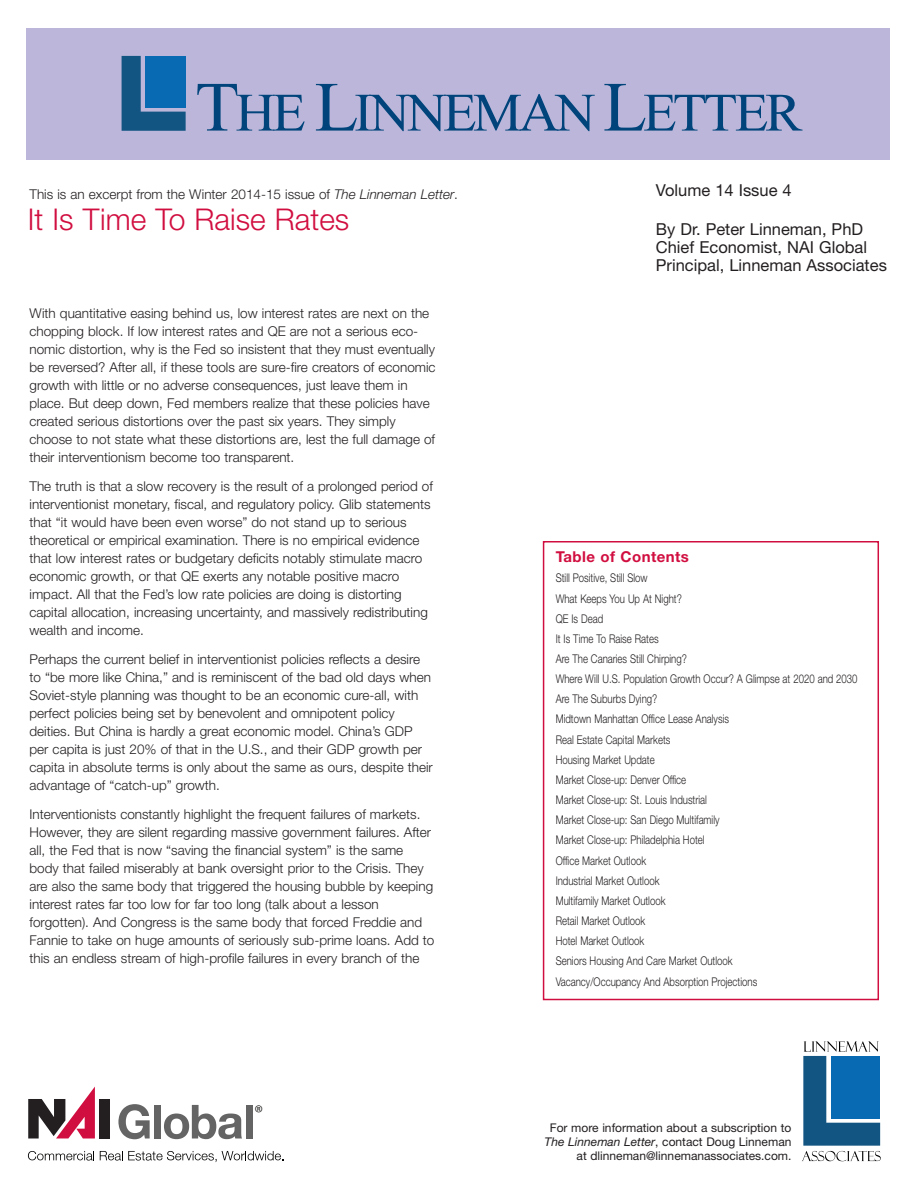
<style>
.page{position:relative;width:918px;height:1188px;background:#fff}
.page>*{position:absolute;margin:0;border:0;box-sizing:border-box;transform-origin:0 0}
.t1{font:300 30px "Helvetica Neue";color:#d10e40}
.t2{font:16.5px/18px "Helvetica Neue";color:#231f20}
.t3{font:15.6px "Myriad";color:#040503}
.t4{font:700 15px "Helvetica Neue";letter-spacing:.03em;color:#d10e40}
.t5{font:300 13.5px/18px "Helvetica Neue";color:#231f20}
.t6{font:300 12px/20.1px "Helvetica Neue";color:#231f20;scale:.8 1}
.t7{font:12px/14.4px "Helvetica Neue";color:#231f20;text-align:right}
.s1{font-style:italic}
</style>
<div class="page">
<svg style="left:28px;top:1151px;width:256px;height:11px"></svg>
<div style="left:99px;top:1099px;width:10px;height:40px;background:#231f20"></div>
<svg style="left:28px;top:1087px;width:67px;height:52px"></svg>
<svg style="left:118px;top:1104px;width:32px;height:35px"></svg>
<div style="left:154px;top:1105px;width:7px;height:34px;background:#656465"></div>
<svg style="left:164px;top:1105px;width:78px;height:34px"></svg>
<div style="left:246px;top:1105px;width:7px;height:34px;background:#656465"></div>
<svg style="left:802px;top:1041px;width:79px;height:120px"></svg>
<div style="left:26px;top:28px;width:864px;height:132px;background:#bcb7da"></div>
<svg style="left:197px;top:84px;width:108px;height:47px"></svg>
<svg style="left:316px;top:84px;width:279px;height:47px"></svg>
<svg style="left:604px;top:84px;width:199px;height:47px"></svg>
<svg style="left:122px;top:56px;width:64px;height:75px"></svg>
<div style="left:145px;top:56px;width:41px;height:52px;background:#076ab2"></div>
<div style="left:543px;top:541px;width:336px;height:459px;border:2px solid #d10e40"></div>
<p class="t5" style="left:30px;top:186px;width:430px">This is an excerpt from the Winter 2014-15 issue of <span class="s1">The Linneman Letter</span>.</p>
<h1 class="t1" style="left:28px;top:209px;width:323px">It Is Time To Raise Rates</h1>
<p class="t5" style="left:30px;top:306px;width:408px">With quantitative easing behind us, low interest rates are next on the chopping block. If low interest rates and QE are not a serious eco&shy;nomic distortion, why is the Fed so insistent that they must eventually be reversed? After all, if these tools are sure-fire creators of economic growth with little or no adverse consequences, just leave them in place. But deep down, Fed members realize that these policies have created serious distortions over the past six years. They simply choose to not state what these distortions are, lest the full damage of their interventionism become too transparent.</p>
<p class="t5" style="left:30px;top:478px;width:405px">The truth is that a slow recovery is the result of a prolonged period of interventionist monetary, fiscal, and regulatory policy. Glib statements that “it would have been even worse” do not stand up to serious theoretical or empirical examination. There is no empirical evidence that low interest rates or budgetary deficits notably stimulate macro economic growth, or that QE exerts any notable positive macro impact. All that the Fed’s low rate policies are doing is distorting capital allocation, increasing uncertainty, and massively redistributing wealth and income.</p>
<p class="t5" style="left:30px;top:651px;width:405px">Perhaps the current belief in interventionist policies reflects a desire to “be more like China,” and is reminiscent of the bad old days when Soviet-style planning was thought to be an economic cure-all, with perfect policies being set by benevolent and omnipotent policy deities. But China is hardly a great economic model. China’s GDP per capita is just 20% of that in the U.S., and their GDP growth per capita in absolute terms is only about the same as ours, despite their advantage of “catch-up” growth.</p>
<p class="t5" style="left:30px;top:806px;width:406px">Interventionists constantly highlight the frequent failures of markets.<br>However, they are silent regarding massive government failures. After all, the Fed that is now “saving the financial system” is the same body that failed miserably at bank oversight prior to the Crisis. They are also the same body that triggered the housing bubble by keeping interest rates far too low for far too long (talk about a lesson forgotten). And Congress is the same body that forced Freddie and Fannie to take on huge amounts of seriously sub-prime loans. Add to this an endless stream of high-profile failures in every branch of the</p>
<p class="t3" style="left:255px;top:1105px;width:9px">®</p>
<p class="t2" style="left:656px;top:182px;width:137px">Volume 14 Issue 4</p>
<p class="t2" style="left:656px;top:222px;width:233px">By Dr. Peter Linneman, PhD<br>Chief Economist, NAI Global<br>Principal, Linneman Associates</p>
<p class="t4" style="left:556px;top:551px;width:135px">Table of Contents</p>
<p class="t6" style="left:556px;top:569px;width:379px">Still Positive, Still Slow<br>What Keeps You Up At Night?<br>QE Is Dead<br>It Is Time To Raise Rates<br>Are The Canaries Still Chirping?<br>Where Will U.S. Population Growth Occur? A Glimpse at 2020 and 2030<br>Are The Suburbs Dying?<br>Midtown Manhattan Office Lease Analysis<br>Real Estate Capital Markets<br>Housing Market Update<br>Market Close-up: Denver Office<br>Market Close-up: St. Louis Industrial<br>Market Close-up: San Diego Multifamily<br>Market Close-up: Philadelphia Hotel<br>Office Market Outlook<br>Industrial Market Outlook<br>Multifamily Market Outlook<br>Retail Market Outlook<br>Hotel Market Outlook<br>Seniors Housing And Care Market Outlook<br>Vacancy/Occupancy And Absorption Projections</p>
<p class="t7" style="left:545px;top:1121px;width:248px">For more information about a subscription to<br><span class="s1">The Linneman Letter</span>, contact Doug Linneman at dlinneman@linnemanassociates.com.</p>
</div>
